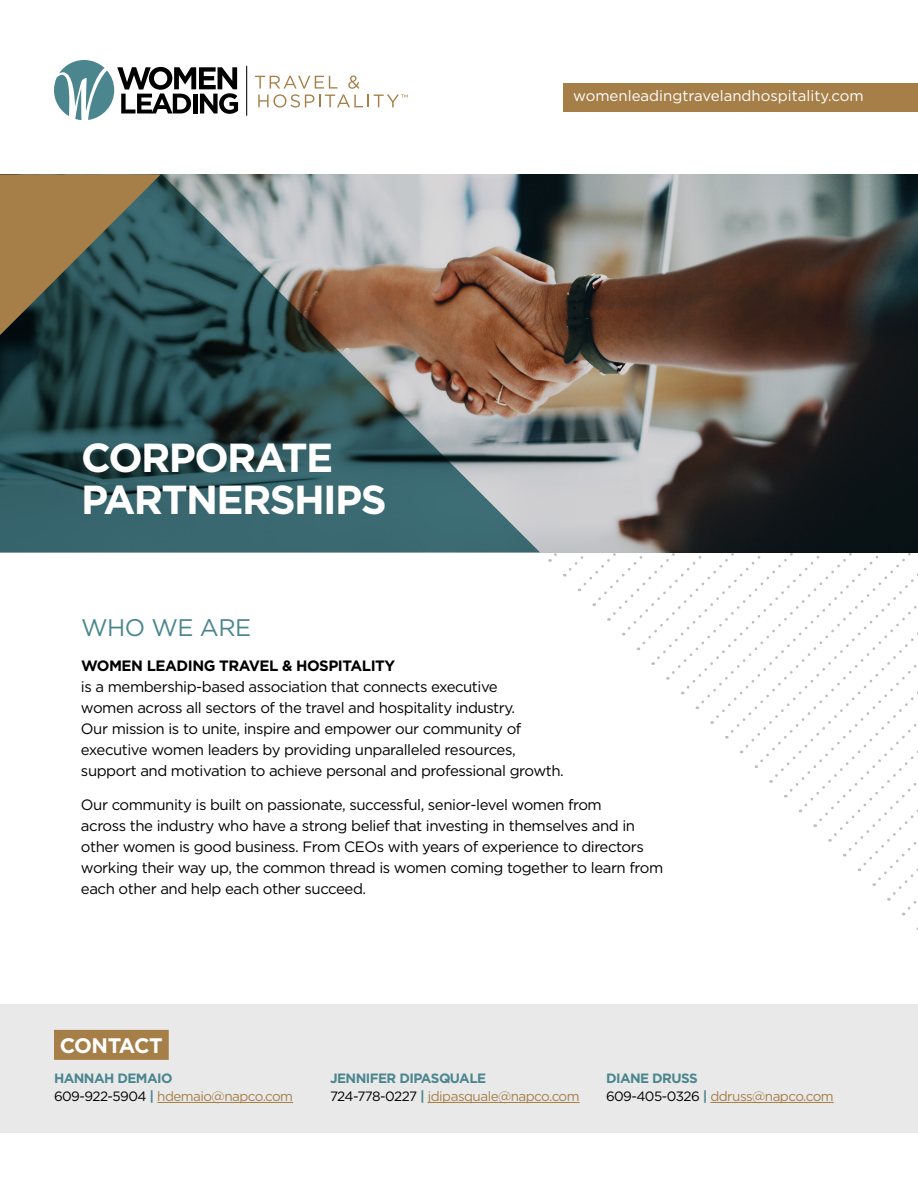
<style>
.page{position:relative;width:918px;height:1188px;background:#fff}
.page>*{position:absolute;margin:0;border:0;box-sizing:border-box;transform-origin:0 0}
.t1{font:700 40.5px/42px "Gotham";letter-spacing:-.04em;color:#fff}
.t2{font:24px "Gotham";letter-spacing:-.02em;color:#4b868e}
.t3{font:700 21px "Gotham";letter-spacing:-.035em;color:#fff}
.t4{font:15px/21px "Gotham";letter-spacing:-.03em;color:#000}
.t5{font:15px "Gotham";color:#fff}
.t6{font:700 15px "Gotham";letter-spacing:-.03em;color:#000}
.t7{font:13.5px/18px "Gotham";letter-spacing:-.04em;color:#a67f48}
.s1{font-weight:700;color:#4b868e}
.s2{color:#000}
</style>
<div class="page">
<div style="left:0;top:1005px;width:918px;height:128px;background:#e9e9ea"></div>
<svg style="left:800px;top:552px;width:118px;height:363px"></svg>
<img style="left:540px;top:174px;width:378px;height:378px">
<div style="left:54px;top:1030px;width:115px;height:30px;background:#a67f48"></div>
<hr style="left:157px;top:1102px;width:136px;height:1px;background:#a67f48">
<hr style="left:428px;top:1102px;width:152px;height:1px;background:#a67f48">
<hr style="left:710px;top:1102px;width:124px;height:1px;background:#a67f48">
<svg style="left:54px;top:60px;width:184px;height:60px"></svg>
<hr style="left:246px;top:66px;width:1px;height:49px;background:#000">
<svg style="left:255px;top:76px;width:153px;height:32px"></svg>
<svg style="left:0;top:174px;width:540px;height:378px;background:#5d6e6d"></svg>
<svg style="left:0;top:174px;width:161px;height:161px;background:#67664d"></svg>
<div style="left:564px;top:83px;width:354px;height:29px;background:#a67f48"></div>
<h1 class="t1" style="left:81px;top:436px;width:307px">CORPORATE<br>PARTNERSHIPS</h1>
<p class="t5" style="left:573px;top:86px;width:292px">womenleadingtravelandhospitality.com</p>
<h2 class="t2" style="left:81px;top:613px;width:172px">WHO WE ARE</h2>
<p class="t6" style="left:81px;top:656px;width:316px">WOMEN LEADING TRAVEL &amp; HOSPITALITY</p>
<p class="t4" style="left:81px;top:676px;width:484px">is a membership-based association that connects executive<br>women across all sectors of the travel and hospitality industry.<br>Our mission is to unite, inspire and empower our community of executive women leaders by providing unparalleled resources, support and motivation to achieve personal and professional growth.</p>
<p class="t4" style="left:81px;top:794px;width:584px">Our community is built on passionate, successful, senior-level women from<br>across the industry who have a strong belief that investing in themselves and in other women is good business. From CEOs with years of experience to directors working their way up, the common thread is women coming together to learn from each other and help each other succeed.</p>
<h3 class="t3" style="left:60px;top:1032px;width:104px">CONTACT</h3>
<p class="t7" style="left:54px;top:1069px;width:241px"><span class="s1">HANNAH DEMAIO<br></span><span class="s2">609-922-5904</span> <span class="s1">|</span> hdemaio@napco.com</p>
<p class="t7" style="left:330px;top:1069px;width:251px"><span class="s1">JENNIFER DIPASQUALE<br></span><span class="s2">724-778-0227</span> <span class="s1">|</span> jdipasquale@napco.com</p>
<p class="t7" style="left:606px;top:1069px;width:229px"><span class="s1">DIANE DRUSS<br></span><span class="s2">609-405-0326</span> <span class="s1">|</span> ddruss@napco.com</p>
</div>
